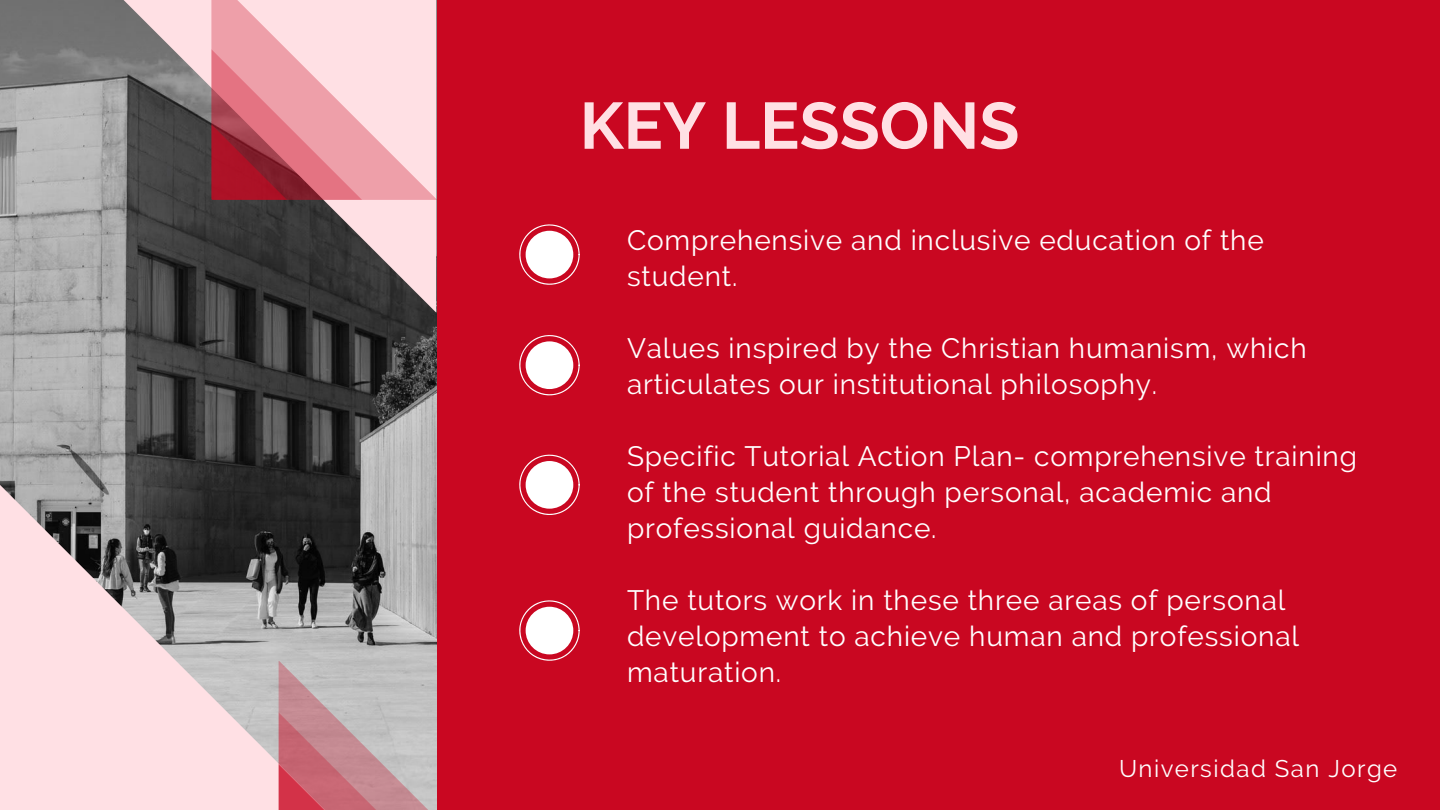
<style>
.page{position:relative;width:1440px;height:810px;background:#fff}
.page>*{position:absolute;margin:0;border:0;box-sizing:border-box;transform-origin:0 0}
.t1{font:700 65.5px "Raleway";color:#ffe0e4}
.t2{font:28px/36px "Raleway";letter-spacing:.03em;color:#fff}
.t3{font:24px "Raleway";letter-spacing:.06em;color:#fff}
</style>
<div class="page">
<img style="left:0;top:0;width:437px;height:810px">
<svg style="left:98px;top:0;width:338px;height:313px;background:#6e6969"></svg>
<svg style="left:0;top:468px;width:342px;height:342px;background:#b2a3a5"></svg>
<svg style="left:212px;top:0;width:225px;height:200px;background:#e8a5ae"></svg>
<svg style="left:279px;top:661px;width:156px;height:149px;background:#c39da2"></svg>
<div style="left:437px;top:0;width:1002px;height:810px;background:#c90721"></div>
<svg style="left:519px;top:224px;width:61px;height:60px"></svg>
<svg style="left:519px;top:335px;width:61px;height:60px"></svg>
<svg style="left:519px;top:455px;width:61px;height:60px"></svg>
<svg style="left:519px;top:600px;width:61px;height:60px"></svg>
<h1 class="t1" style="left:580px;top:87px;width:441px">KEY LESSONS</h1>
<p class="t2" style="left:627px;top:222px;width:638px">Comprehensive and inclusive education of the student.</p>
<p class="t2" style="left:627px;top:330px;width:681px">Values inspired by the Christian humanism, which articulates our institutional philosophy.</p>
<p class="t2" style="left:627px;top:438px;width:732px">Specific Tutorial Action Plan- comprehensive training of the student through personal, academic and professional guidance.</p>
<p class="t2" style="left:627px;top:582px;width:674px">The tutors work in these three areas of personal development to achieve human and professional maturation.</p>
<p class="t3" style="left:1119px;top:755px;width:280px">Universidad San Jorge</p>
</div>
